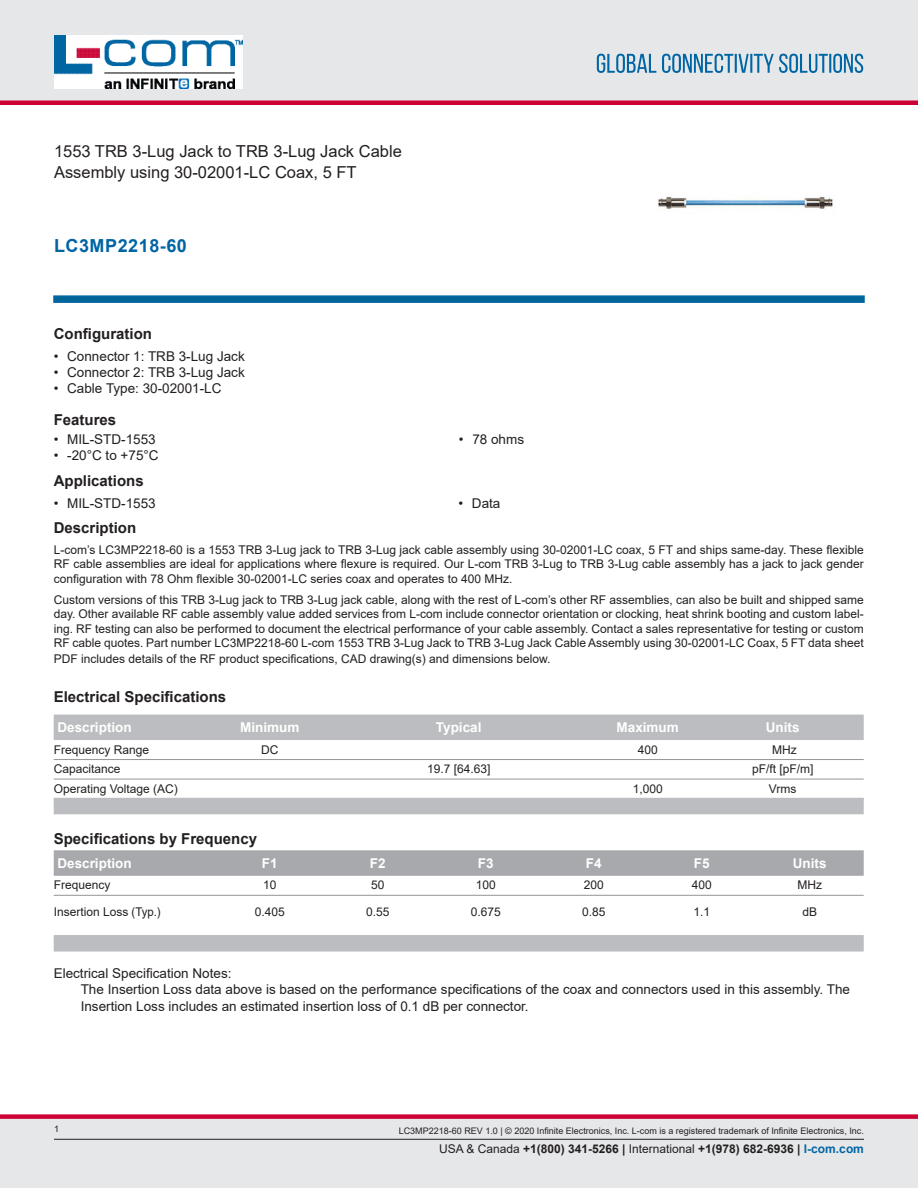
<style>
.page{position:relative;width:918px;height:1188px;background:#fff}
.page>*{position:absolute;margin:0;border:0;box-sizing:border-box;transform-origin:0 0}
.PN{font:700 18px "Arial";letter-spacing:.03em;color:#0065a4}
.Web_Description_Para{font:16.5px/21px "Arial";color:#231f20}
.Head1{font:700 15px "Arial";color:#231f20}
.LCOM_Table_Body_Low{font:700 15px "Arial";color:#231f20}
.Specs_Para{font:13.5px/16.2px "Arial";color:#231f20}
.LCOM_Table_Header_Lo{font:700 13.5px "Arial";color:#fff}
.Table_Header_Frequen{font:700 13.5px "Arial";color:#fff}
.MarketingDescription{font:12px/14.4px "Arial";color:#231f20;text-align:justify}
.LCOM_Table_Body_Low-2{font:12px "Arial";color:#231f20}
.Table_Body_Frequency{font:12px "Arial";color:#231f20}
.t1{font:700 12px "Arial";color:#231f20}
.t2{font:9px "Arial";color:#231f20}
.s1{font-weight:400}
.s2{color:#0065a4}
</style>
<div class="page">
<svg style="left:53px;top:295px;width:812px;height:8px;background:#0f6ea3"></svg>
<img style="left:658px;top:197px;width:175px;height:12px">
<div style="left:54px;top:715px;width:810px;height:25px;background:#bcbdc0"></div>
<hr style="left:54px;top:759px;width:810px;height:1px;background:#939598">
<hr style="left:54px;top:779px;width:810px;height:1px;background:#939598">
<div style="left:54px;top:798px;width:810px;height:16px;background:#bcbdc0"></div>
<div style="left:54px;top:850px;width:810px;height:26px;background:#a8a9ad"></div>
<hr style="left:54px;top:895px;width:810px;height:1px;background:#939598">
<div style="left:54px;top:935px;width:810px;height:17px;background:#bcbdc0"></div>
<div style="left:0;top:1119px;width:918px;height:69px;background:#e6e7e9"></div>
<div style="left:0;top:1114px;width:918px;height:5px;background:#c03"></div>
<div style="left:0;top:0;width:918px;height:102px;background:#e6e7e9"></div>
<div style="left:0;top:100px;width:918px;height:5px;background:#c03"></div>
<hr style="left:54px;top:1139px;width:810px;height:1px;background:#231f20">
<svg style="left:597px;top:54px;width:266px;height:19px"></svg>
<h1 class="Web_Description_Para" style="left:54px;top:141px;width:349px">1553 TRB 3-Lug Jack to TRB 3-Lug Jack Cable<br>Assembly using 30-02001-LC Coax, 5 FT</h1>
<p class="PN" style="left:54px;top:233px;width:134px">LC3MP2218-60</p>
<p class="Head1" style="left:54px;top:323px;width:100px">Configuration</p>
<p class="Specs_Para" style="left:54px;top:348px;width:193px">• Connector 1: TRB 3-Lug Jack</p>
<p class="Specs_Para" style="left:54px;top:364px;width:193px">• Connector 2: TRB 3-Lug Jack</p>
<p class="Specs_Para" style="left:54px;top:380px;width:169px">• Cable Type: 30-02001-LC</p>
<p class="Head1" style="left:54px;top:410px;width:64px">Features</p>
<p class="Specs_Para" style="left:54px;top:431px;width:104px">• MIL-STD-1553</p>
<p class="Specs_Para" style="left:54px;top:447px;width:106px">• -20°C to +75°C</p>
<p class="Specs_Para" style="left:459px;top:431px;width:67px">• 78 ohms</p>
<p class="Head1" style="left:54px;top:470px;width:92px">Applications</p>
<p class="Specs_Para" style="left:54px;top:495px;width:104px">• MIL-STD-1553</p>
<p class="Specs_Para" style="left:458px;top:495px;width:44px">• Data</p>
<p class="Head1" style="left:54px;top:517px;width:84px">Description</p>
<p class="MarketingDescription" style="left:54px;top:542px;width:811px">L-com’s LC3MP2218-60 is a 1553 TRB 3-Lug jack to TRB 3-Lug jack cable assembly using 30-02001-LC coax, 5 FT and ships same-day. These flexible RF cable assemblies are ideal for applications where flexure is required. Our L-com TRB 3-Lug to TRB 3-Lug cable assembly has a jack to jack gender configuration with 78 Ohm flexible 30-02001-LC series coax and operates to 400 MHz.</p>
<p class="MarketingDescription" style="left:54px;top:592px;width:812px">Custom versions of this TRB 3-Lug jack to TRB 3-Lug jack cable, along with the rest of L-com’s other RF assemblies, can also be built and shipped same day. Other available RF cable assembly value added services from L-com include connector orientation or clocking, heat shrink booting and custom label&shy;ing. RF testing can also be performed to document the electrical performance of your cable assembly. Contact a sales representative for testing or custom RF cable quotes. Part number LC3MP2218-60 L-com 1553 TRB 3-Lug Jack to TRB 3-Lug Jack Cable Assembly using 30-02001-LC Coax, 5 FT data sheet</p>
<p class="MarketingDescription" style="left:54px;top:652px;width:498px">PDF includes details of the RF product specifications, CAD drawing(s) and dimensions below.</p>
<p class="Head1" style="left:54px;top:686px;width:174px">Electrical Specifications</p>
<p class="LCOM_Table_Header_Lo" style="left:57px;top:718px;width:76px">Description</p>
<p class="LCOM_Table_Header_Lo" style="left:240px;top:718px;width:61px">Minimum</p>
<p class="LCOM_Table_Header_Lo" style="left:436px;top:718px;width:47px">Typical</p>
<p class="LCOM_Table_Header_Lo" style="left:617px;top:718px;width:64px">Maximum</p>
<p class="LCOM_Table_Header_Lo" style="left:766px;top:718px;width:35px">Units</p>
<p class="LCOM_Table_Body_Low-2" style="left:54px;top:741px;width:97px">Frequency Range</p>
<p class="LCOM_Table_Body_Low-2" style="left:261px;top:741px;width:19px">DC</p>
<p class="LCOM_Table_Body_Low-2" style="left:638px;top:741px;width:22px">400</p>
<p class="LCOM_Table_Body_Low-2" style="left:772px;top:741px;width:26px">MHz</p>
<p class="LCOM_Table_Body_Low-2" style="left:54px;top:761px;width:68px">Capacitance</p>
<p class="LCOM_Table_Body_Low-2" style="left:427px;top:761px;width:65px">19.7 [64.63]</p>
<p class="LCOM_Table_Body_Low-2" style="left:752px;top:761px;width:63px">pF/ft [pF/m]</p>
<p class="LCOM_Table_Body_Low-2" style="left:54px;top:780px;width:126px">Operating Voltage (AC)</p>
<p class="LCOM_Table_Body_Low-2" style="left:633px;top:780px;width:32px">1,000</p>
<p class="LCOM_Table_Body_Low-2" style="left:769px;top:780px;width:29px">Vrms</p>
<p class="LCOM_Table_Body_Low" style="left:54px;top:828px;width:205px">Specifications by Frequency</p>
<p class="Table_Header_Frequen" style="left:57px;top:853px;width:76px">Description</p>
<p class="Table_Header_Frequen" style="left:262px;top:853px;width:17px">F1</p>
<p class="Table_Header_Frequen" style="left:370px;top:853px;width:17px">F2</p>
<p class="Table_Header_Frequen" style="left:478px;top:853px;width:17px">F3</p>
<p class="Table_Header_Frequen" style="left:586px;top:853px;width:17px">F4</p>
<p class="Table_Header_Frequen" style="left:694px;top:853px;width:17px">F5</p>
<p class="Table_Header_Frequen" style="left:793px;top:853px;width:35px">Units</p>
<p class="Table_Body_Frequency" style="left:54px;top:877px;width:58px">Frequency</p>
<p class="Table_Body_Frequency" style="left:263px;top:877px;width:15px">10</p>
<p class="Table_Body_Frequency" style="left:371px;top:877px;width:15px">50</p>
<p class="Table_Body_Frequency" style="left:476px;top:877px;width:22px">100</p>
<p class="Table_Body_Frequency" style="left:584px;top:877px;width:22px">200</p>
<p class="Table_Body_Frequency" style="left:692px;top:877px;width:22px">400</p>
<p class="Table_Body_Frequency" style="left:797px;top:877px;width:26px">MHz</p>
<p class="Table_Body_Frequency" style="left:54px;top:904px;width:109px">Insertion Loss (Typ.)</p>
<p class="Table_Body_Frequency" style="left:255px;top:904px;width:32px">0.405</p>
<p class="Table_Body_Frequency" style="left:366px;top:904px;width:25px">0.55</p>
<p class="Table_Body_Frequency" style="left:471px;top:904px;width:32px">0.675</p>
<p class="Table_Body_Frequency" style="left:582px;top:904px;width:25px">0.85</p>
<p class="Table_Body_Frequency" style="left:693px;top:904px;width:18px">1.1</p>
<p class="Table_Body_Frequency" style="left:802px;top:904px;width:16px">dB</p>
<p class="Specs_Para" style="left:54px;top:965px;width:179px">Electrical Specification Notes:</p>
<p class="Specs_Para" style="left:81px;top:982px;width:771px">The Insertion Loss data above is based on the performance specifications of the coax and connectors used in this assembly. The<br>Insertion Loss includes an estimated insertion loss of 0.1 dB per connector.</p>
<p class="t2" style="left:54px;top:1123px;width:7px">1</p>
<p class="t2" style="left:399px;top:1125px;width:467px">LC3MP2218-60 REV 1.0 | © 2020 Infinite Electronics, Inc. L-com is a registered trademark of Infinite Electronics, Inc.</p>
<p class="t1" style="left:439px;top:1140px;width:426px"><span class="s1">USA &amp; Canada</span> +1(800) 341-5266 | <span class="s1">International</span> +1(978) 682-6936 | <span class="s2">l-com.com</span></p>
</div>
